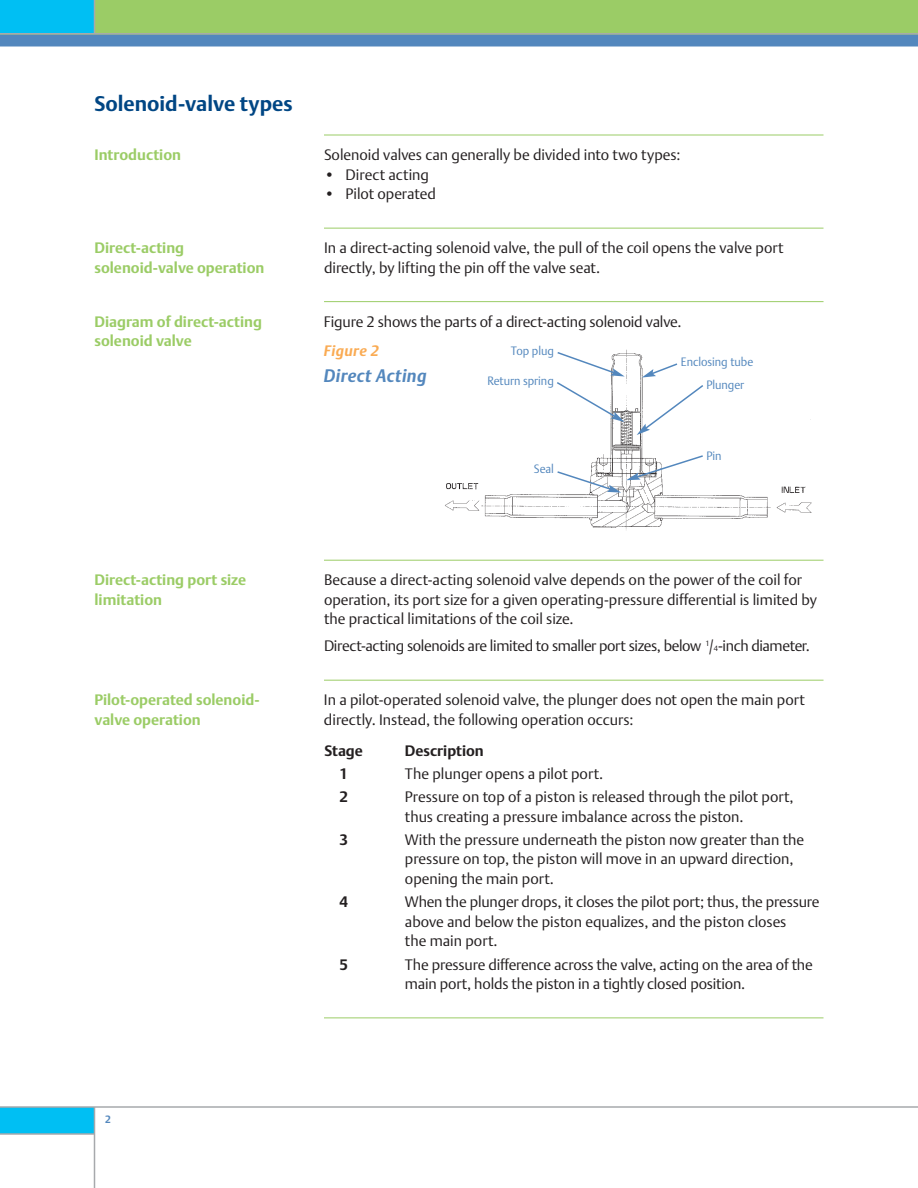
<style>
.page{position:relative;width:918px;height:1188px;background:#fff}
.page>*{position:absolute;margin:0;border:0;box-sizing:border-box;transform-origin:0 0}
.t1{font:700 21px "DTL Argo T";color:#004684}
.t2{font:italic 700 18px "DTL Argo T";letter-spacing:.025em;color:#5387bd;scale:.96 1}
.t3{font:15px/19.5px "DTL Argo T Light";color:#231f20}
.t4{font:700 15px/19.5px "DTL Argo T";color:#9bcc66}
.t5{font:15px "DTL Argo T Light";letter-spacing:-.025em;color:#231f20}
.t6{font:700 15px "DTL Argo T";color:#231f20}
.t7{font:italic 700 15px "DTL Argo T";letter-spacing:.025em;color:#faab53}
.t8{font:12px "DTL Argo T Light";color:#5387bd;scale:.96 1}
.t9{font:700 10.5px "DTL Argo T";color:#5387bd;scale:.96 1}
.s1{font-size:7.5px}
</style>
<div class="page">
<div style="left:0;top:0;width:918px;height:40px;background:#9bcc66"></div>
<div style="left:0;top:0;width:94px;height:34px;background:#00bff3"></div>
<div style="left:0;top:1107px;width:94px;height:27px;background:#00bff3"></div>
<hr style="left:0;top:1106px;width:918px;height:2px;background:#a7a9ac">
<hr style="left:94px;top:1107px;width:1px;height:81px;background:#a7a9ac">
<hr style="left:0;top:1133px;width:94px;height:2px;background:#a7a9ac">
<div style="left:0;top:34px;width:918px;height:12px;background:#5387bd"></div>
<hr style="left:0;top:33px;width:918px;height:1px;background:#a7a9ac">
<hr style="left:94px;top:0;width:1px;height:34px;background:#a7a9ac">
<hr style="left:324px;top:135px;width:500px;height:1px;background:#9bcc66">
<hr style="left:324px;top:228px;width:500px;height:1px;background:#9bcc66">
<hr style="left:324px;top:301px;width:500px;height:1px;background:#9bcc66">
<hr style="left:324px;top:560px;width:500px;height:1px;background:#9bcc66">
<hr style="left:324px;top:680px;width:500px;height:1px;background:#9bcc66">
<hr style="left:324px;top:1018px;width:500px;height:1px;background:#9bcc66">
<img style="left:445px;top:349px;width:367px;height:181px">
<svg style="left:556px;top:454px;width:149px;height:39px"></svg>
<svg style="left:637px;top:362px;width:68px;height:73px"></svg>
<svg style="left:555px;top:351px;width:70px;height:71px"></svg>
<h1 class="t1" style="left:95px;top:95px;width:200px">Solenoid-valve types</h1>
<p class="t4" style="left:95px;top:147px;width:88px">Introduction</p>
<p class="t4" style="left:95px;top:240px;width:171px">Direct-acting solenoid-valve operation</p>
<p class="t3" style="left:324px;top:146px;width:358px">Solenoid valves can generally be divided into two types:</p>
<p class="t3" style="left:324px;top:165px;width:107px">• Direct acting</p>
<p class="t3" style="left:324px;top:185px;width:114px">• Pilot operated</p>
<p class="t3" style="left:324px;top:239px;width:461px">In a direct-acting solenoid valve, the pull of the coil opens the valve port directly, by lifting the pin off the valve seat.</p>
<p class="t4" style="left:94px;top:313px;width:169px">Diagram of direct-acting</p>
<p class="t3" style="left:324px;top:312px;width:359px">Figure 2 shows the parts of a direct-acting solenoid valve.</p>
<p class="t4" style="left:94px;top:333px;width:99px">solenoid valve</p>
<p class="t7" style="left:324px;top:345px;width:56px">Figure 2</p>
<p class="t8" style="left:511px;top:345px;width:46px">Top plug</p>
<p class="t8" style="left:487px;top:375px;width:71px">Return spring</p>
<p class="t8" style="left:681px;top:356px;width:77px">Enclosing tube</p>
<p class="t2" style="left:324px;top:369px;width:108px">Direct Acting</p>
<p class="t8" style="left:706px;top:379px;width:41px">Plunger</p>
<p class="t4" style="left:95px;top:572px;width:153px">Direct-acting port size limitation</p>
<p class="t4" style="left:94px;top:692px;width:167px">Pilot-operated solenoid&shy;valve operation</p>
<p class="t9" style="left:105px;top:1116px;width:7px">2</p>
<p class="t8" style="left:534px;top:463px;width:22px">Seal</p>
<p class="t8" style="left:706px;top:450px;width:17px">Pin</p>
<p class="t3" style="left:324px;top:571px;width:494px">Because a direct-acting solenoid valve depends on the power of the coil for operation, its port size for a given operating-pressure differential is limited by the practical limitations of the coil size.</p>
<p class="t5" style="left:324px;top:639px;width:487px">Direct-acting solenoids are limited to smaller port sizes, below <sup>1</sup>/<span class="s1">4</span>-inch diameter.</p>
<p class="t3" style="left:324px;top:691px;width:482px">In a pilot-operated solenoid valve, the plunger does not open the main port directly. Instead, the following operation occurs:</p>
<p class="t6" style="left:324px;top:745px;width:40px">Stage</p>
<p class="t6" style="left:405px;top:745px;width:80px">Description</p>
<p class="t6" style="left:339px;top:768px;width:10px">1</p>
<p class="t3" style="left:405px;top:765px;width:200px">The plunger opens a pilot port.</p>
<p class="t6" style="left:339px;top:791px;width:10px">2</p>
<p class="t3" style="left:405px;top:788px;width:390px">Pressure on top of a piston is released through the pilot port, thus creating a pressure imbalance across the piston.</p>
<p class="t6" style="left:339px;top:834px;width:10px">3</p>
<p class="t3" style="left:405px;top:831px;width:401px">With the pressure underneath the piston now greater than the pressure on top, the piston will move in an upward direction, opening the main port.</p>
<p class="t6" style="left:339px;top:896px;width:10px">4</p>
<p class="t3" style="left:405px;top:893px;width:416px">When the plunger drops, it closes the pilot port; thus, the pressure above and below the piston equalizes, and the piston closes<br>the main port.</p>
<p class="t6" style="left:339px;top:959px;width:10px">5</p>
<p class="t3" style="left:405px;top:955px;width:409px">The pressure difference across the valve, acting on the area of the main port, holds the piston in a tightly closed position.</p>
</div>
